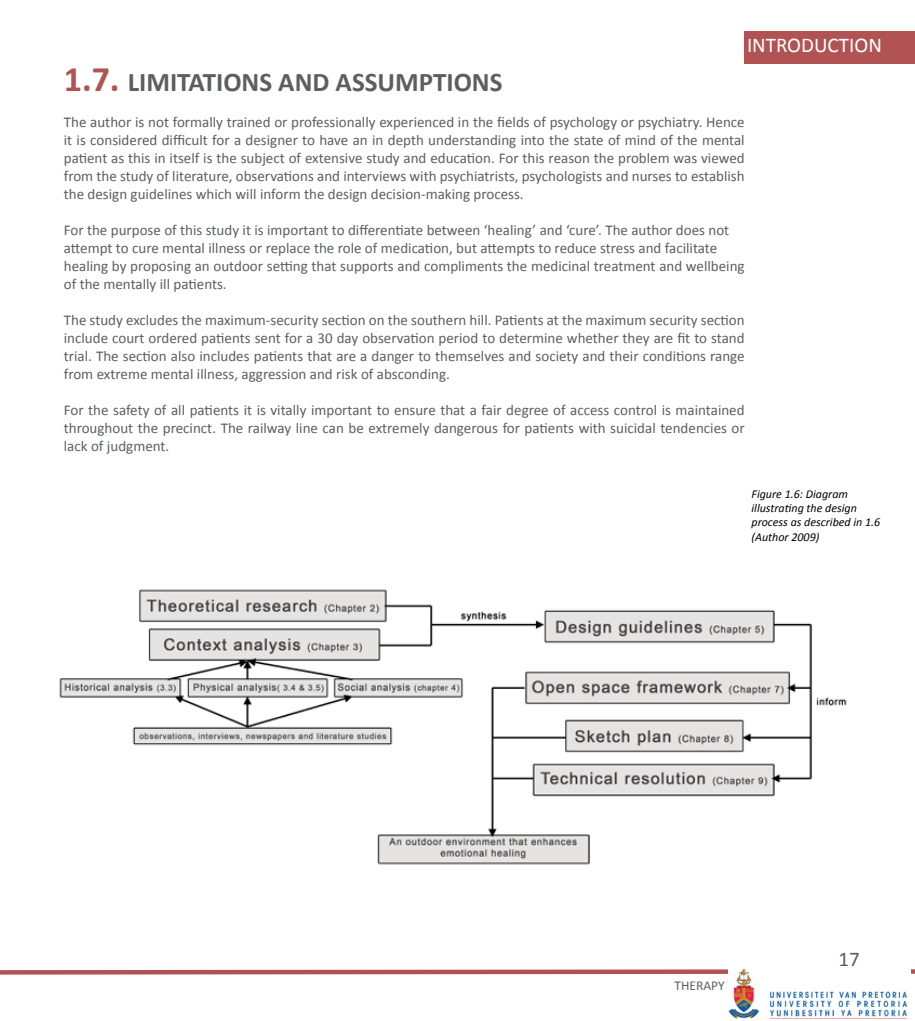
<style>
.page{position:relative;width:915px;height:1021px;background:#fff}
.page>*{position:absolute;margin:0;border:0;box-sizing:border-box;transform-origin:0 0}
.t1{font:700 27px "Calibri";color:#5b5f60}
.t2{font:21px "Calibri";color:#fff}
.t3{font:21px "Calibri";color:#5b5f60}
.t4{font:15px/18px "Calibri";color:#5b5f60;text-align:justify}
.t5{font:italic 12px/14.4px "Calibri";color:#000}
.s1{font-size:36px;color:#b15353}
</style>
<div class="page">
<div style="left:744px;top:31px;width:170px;height:32px;background:#b15353"></div>
<svg style="left:0;top:969px;width:914px;height:6px;background:#c47e7e"></svg>
<img style="left:59px;top:589px;width:788px;height:276px">
<img style="left:728px;top:969px;width:181px;height:49px">
<h2 class="t2" style="left:746px;top:32px;width:136px">INTRODUCTION</h2>
<h1 class="t1" style="left:64px;top:65px;width:440px"><span class="s1">1.7.</span> LIMITATIONS AND ASSUMPTIONS</h1>
<p class="t4" style="left:64px;top:112px;width:682px">The author is not formally trained or professionally experienced in the fields of psychology or psychiatry. Hence it is considered difficult for a designer to have an in depth understanding into the state of mind of the mental patient as this in itself is the subject of extensive study and education. For this reason the problem was viewed from the study of literature, observations and interviews with psychiatrists, psychologists and nurses to establish the design guidelines which will inform the design decision-making process.</p>
<p class="t4" style="left:64px;top:220px;width:682px;text-align:left">For the purpose of this study it is important to differentiate between ‘healing’ and ‘cure’. The author does not attempt to cure mental illness or replace the role of medication, but attempts to reduce stress and facilitate healing by proposing an outdoor setting that supports and compliments the medicinal treatment and wellbeing of the mentally ill patients.</p>
<p class="t4" style="left:64px;top:310px;width:682px">The study excludes the maximum-security section on the southern hill. Patients at the maximum security section include court ordered patients sent for a 30 day observation period to determine whether they are fit to stand trial. The section also includes patients that are a danger to themselves and society and their conditions range from extreme mental illness, aggression and risk of absconding.</p>
<p class="t4" style="left:64px;top:400px;width:682px">For the safety of all patients it is vitally important to ensure that a fair degree of access control is maintained throughout the precinct. The railway line can be extremely dangerous for patients with suicidal tendencies or lack of judgment.</p>
<p class="t5" style="left:751px;top:486px;width:130px">Figure 1.6: Diagram illustrating the design process as described in 1.6 (Author 2009)</p>
<h2 class="t3" style="left:838px;top:946px;width:23px">17</h2>
</div>
